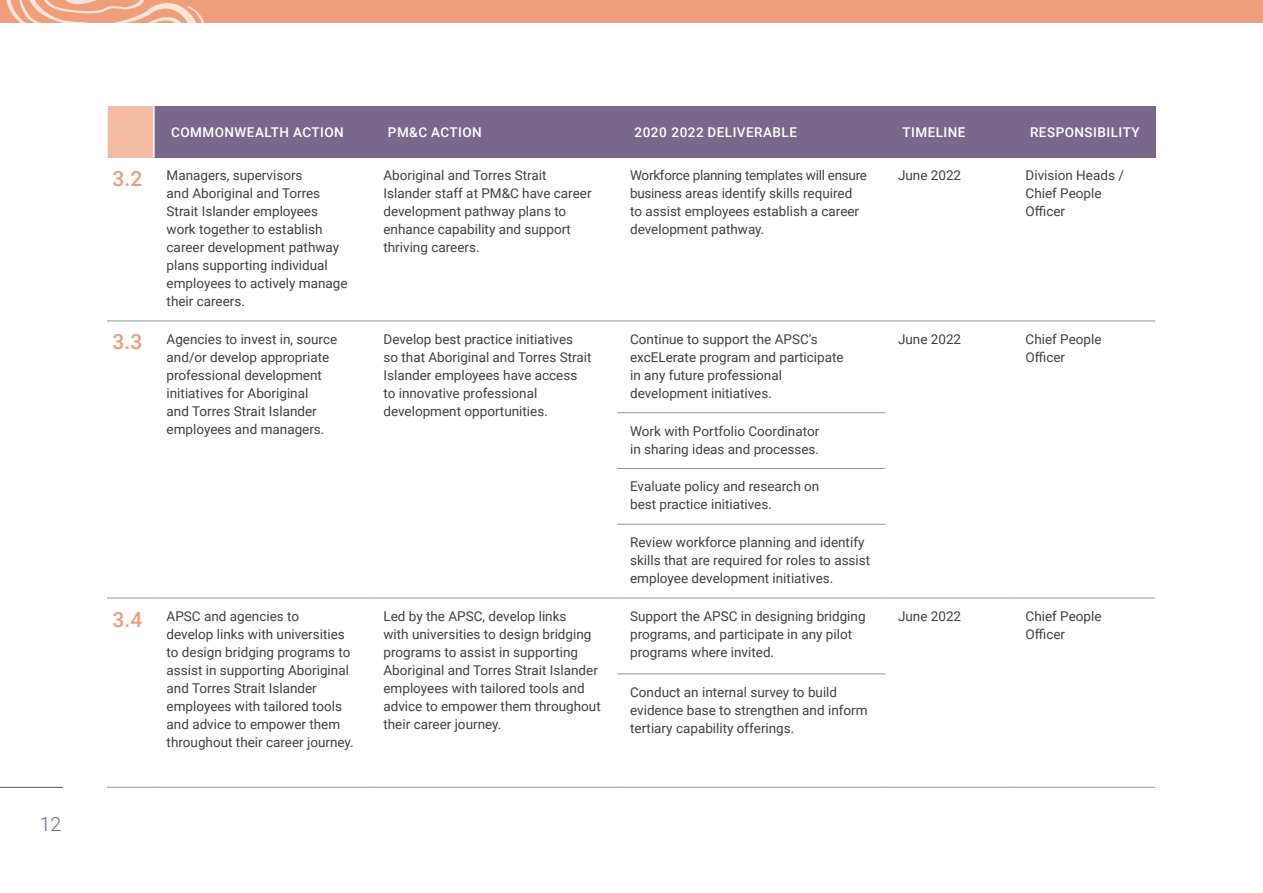
<style>
.page{position:relative;width:1263px;height:893px;background:#fff}
.page>*{position:absolute;margin:0;border:0;box-sizing:border-box;transform-origin:0 0}
.t1{font:500 21px "Roboto";color:#ee9e79}
.t2{font:300 19.5px "Roboto";color:#6f677e}
.t3{font:13.5px/18px "Roboto";color:#414042}
.t4{font:500 13.5px "Roboto";letter-spacing:.035em;color:#fff}
.t5{font:13.5px "Roboto";letter-spacing:-.02em;color:#414042}
.s1{font-weight:500;font-size:21px;color:#ee9e79}
</style>
<div class="page">
<hr style="left:0;top:787px;width:63px;height:1px;background:#6f677e">
<div style="left:0;top:0;width:1263px;height:22px;background:#ee9e79"></div>
<svg style="left:5px;top:0;width:202px;height:158px"></svg>
<hr style="left:107px;top:787px;width:47px;height:1px;background:#939598">
<hr style="left:154px;top:787px;width:217px;height:1px;background:#939598">
<hr style="left:371px;top:787px;width:246px;height:1px;background:#939598">
<hr style="left:885px;top:787px;width:128px;height:1px;background:#939598">
<hr style="left:1013px;top:787px;width:142px;height:1px;background:#939598">
<hr style="left:617px;top:787px;width:268px;height:1px;background:#939598">
<hr style="left:617px;top:674px;width:268px;height:1px;background:#939598">
<hr style="left:107px;top:598px;width:47px;height:1px;background:#939598">
<hr style="left:371px;top:598px;width:246px;height:1px;background:#939598">
<hr style="left:617px;top:598px;width:268px;height:1px;background:#939598">
<hr style="left:885px;top:598px;width:128px;height:1px;background:#939598">
<hr style="left:1013px;top:598px;width:142px;height:1px;background:#939598">
<hr style="left:154px;top:598px;width:217px;height:1px;background:#939598">
<hr style="left:617px;top:524px;width:268px;height:1px;background:#939598">
<hr style="left:617px;top:468px;width:268px;height:1px;background:#939598">
<hr style="left:617px;top:412px;width:268px;height:1px;background:#939598">
<hr style="left:617px;top:321px;width:268px;height:1px;background:#939598">
<hr style="left:107px;top:321px;width:47px;height:1px;background:#939598">
<hr style="left:154px;top:321px;width:217px;height:1px;background:#939598">
<hr style="left:371px;top:321px;width:246px;height:1px;background:#939598">
<hr style="left:885px;top:321px;width:128px;height:1px;background:#939598">
<hr style="left:1013px;top:321px;width:142px;height:1px;background:#939598">
<div style="left:107px;top:106px;width:47px;height:51px;background:#f3bba1"></div>
<div style="left:154px;top:106px;width:217px;height:51px;background:#78688c"></div>
<div style="left:371px;top:106px;width:246px;height:51px;background:#78688c"></div>
<div style="left:617px;top:106px;width:268px;height:51px;background:#78688c"></div>
<div style="left:885px;top:106px;width:128px;height:51px;background:#78688c"></div>
<div style="left:1013px;top:106px;width:142px;height:51px;background:#78688c"></div>
<hr style="left:153px;top:106px;width:2px;height:51px;background:#fff">
<hr style="left:106px;top:106px;width:2px;height:51px;background:#fff">
<h2 class="t2" style="left:40px;top:810px;width:23px">12</h2>
<p class="t4" style="left:171px;top:123px;width:174px">COMMONWEALTH ACTION</p>
<p class="t4" style="left:388px;top:123px;width:95px">PM&amp;C ACTION</p>
<p class="t4" style="left:634px;top:123px;width:164px">2020 2022 DELIVERABLE</p>
<p class="t4" style="left:902px;top:123px;width:65px">TIMELINE</p>
<p class="t4" style="left:1030px;top:123px;width:111px">RESPONSIBILITY</p>
<p class="t3" style="left:113px;top:166px;width:191px"><span class="s1">3.2</span> Managers, supervisors</p>
<p class="t3" style="left:383px;top:166px;width:164px">Aboriginal and Torres Strait</p>
<p class="t5" style="left:630px;top:166px;width:238px">Workforce planning templates will ensure</p>
<p class="t3" style="left:898px;top:166px;width:65px">June 2022</p>
<p class="t3" style="left:1025px;top:166px;width:100px">Division Heads /</p>
<p class="t3" style="left:167px;top:184px;width:155px">and Aboriginal and Torres</p>
<p class="t3" style="left:383px;top:184px;width:210px">Islander staff at PM&amp;C have career</p>
<p class="t3" style="left:630px;top:184px;width:224px">business areas identify skills required</p>
<p class="t3" style="left:1025px;top:184px;width:77px">Chief People</p>
<p class="t3" style="left:167px;top:202px;width:153px">Strait Islander employees</p>
<p class="t3" style="left:383px;top:202px;width:184px">development pathway plans to</p>
<p class="t3" style="left:630px;top:202px;width:231px">to assist employees establish a career</p>
<p class="t3" style="left:1025px;top:202px;width:41px">Officer</p>
<p class="t3" style="left:167px;top:220px;width:157px">work together to establish</p>
<p class="t3" style="left:383px;top:220px;width:189px">enhance capability and support</p>
<p class="t3" style="left:630px;top:220px;width:136px">development pathway.</p>
<p class="t3" style="left:167px;top:238px;width:174px">career development pathway</p>
<p class="t3" style="left:383px;top:238px;width:98px">thriving careers.</p>
<p class="t3" style="left:167px;top:256px;width:183px">plans supporting individual employees to actively manage their careers.</p>
<p class="t3" style="left:167px;top:329px;width:172px">Agencies to invest in, source</p>
<p class="t3" style="left:383px;top:329px;width:191px">Develop best practice initiatives</p>
<p class="t3" style="left:167px;top:347px;width:164px">and/or develop appropriate</p>
<p class="t3" style="left:383px;top:347px;width:209px">so that Aboriginal and Torres Strait</p>
<p class="t3" style="left:167px;top:365px;width:157px">professional development</p>
<p class="t3" style="left:383px;top:365px;width:195px">Islander employees have access</p>
<p class="t3" style="left:167px;top:383px;width:143px">initiatives for Aboriginal</p>
<p class="t3" style="left:383px;top:383px;width:155px">to innovative professional</p>
<p class="t3" style="left:167px;top:401px;width:152px">and Torres Strait Islander</p>
<p class="t3" style="left:383px;top:401px;width:166px">development opportunities.</p>
<p class="t3" style="left:167px;top:419px;width:159px">employees and managers.</p>
<p class="t3" style="left:630px;top:329px;width:189px">Continue to support the APSC’s</p>
<p class="t3" style="left:898px;top:329px;width:65px">June 2022</p>
<p class="t3" style="left:1025px;top:329px;width:77px">Chief People</p>
<p class="t3" style="left:630px;top:347px;width:215px">excELerate program and participate</p>
<p class="t3" style="left:1025px;top:347px;width:41px">Officer</p>
<p class="t3" style="left:630px;top:365px;width:153px">in any future professional development initiatives.</p>
<p class="t3" style="left:630px;top:421px;width:191px">Work with Portfolio Coordinator in sharing ideas and processes.</p>
<p class="t3" style="left:630px;top:477px;width:191px">Evaluate policy and research on best practice initiatives.</p>
<p class="t3" style="left:630px;top:533px;width:242px">Review workforce planning and identify skills that are required for roles to assist employee development initiatives.</p>
<h1 class="t1" style="left:113px;top:327px;width:31px">3.3</h1>
<h1 class="t1" style="left:113px;top:604px;width:31px">3.4</h1>
<p class="t3" style="left:167px;top:607px;width:134px">APSC and agencies to</p>
<p class="t3" style="left:383px;top:607px;width:185px">Led by the APSC, develop links</p>
<p class="t3" style="left:167px;top:625px;width:180px">develop links with universities</p>
<p class="t3" style="left:383px;top:625px;width:209px">with universities to design bridging</p>
<p class="t3" style="left:167px;top:643px;width:185px">to design bridging programs to</p>
<p class="t3" style="left:383px;top:642px;width:196px">programs to assist in supporting</p>
<p class="t3" style="left:167px;top:661px;width:184px">assist in supporting Aboriginal</p>
<p class="t3" style="left:383px;top:660px;width:216px">Aboriginal and Torres Strait Islander</p>
<p class="t3" style="left:167px;top:679px;width:152px">and Torres Strait Islander</p>
<p class="t3" style="left:383px;top:678px;width:203px">employees with tailored tools and</p>
<p class="t3" style="left:167px;top:697px;width:177px">employees with tailored tools</p>
<p class="t3" style="left:383px;top:696px;width:219px">advice to empower them throughout</p>
<p class="t3" style="left:167px;top:715px;width:175px">and advice to empower them</p>
<p class="t3" style="left:383px;top:714px;width:119px">their career journey.</p>
<p class="t3" style="left:167px;top:733px;width:189px">throughout their career journey.</p>
<p class="t3" style="left:630px;top:606px;width:237px">Support the APSC in designing bridging</p>
<p class="t3" style="left:898px;top:606px;width:65px">June 2022</p>
<p class="t3" style="left:1025px;top:606px;width:77px">Chief People</p>
<p class="t3" style="left:630px;top:624px;width:224px">programs, and participate in any pilot</p>
<p class="t3" style="left:1025px;top:624px;width:41px">Officer</p>
<p class="t3" style="left:630px;top:642px;width:146px">programs where invited.</p>
<p class="t3" style="left:630px;top:682px;width:239px">Conduct an internal survey to build evidence base to strengthen and inform tertiary capability offerings.</p>
</div>
